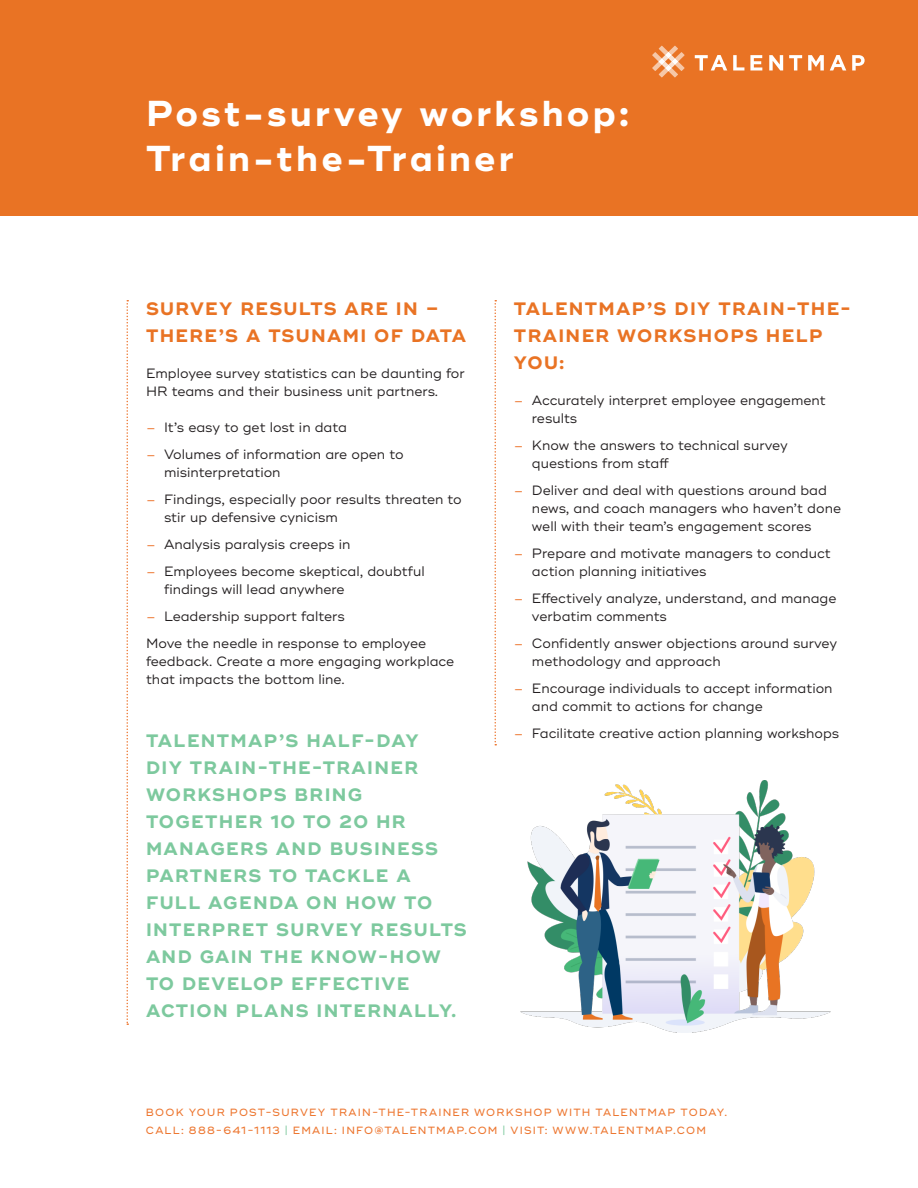
<style>
.page{position:relative;width:918px;height:1188px;background:#fff}
.page>*{position:absolute;margin:0;border:0;box-sizing:border-box;transform-origin:0 0}
.t1{font:700 36px/45px "Ridley Grotesk";letter-spacing:.09em;color:#fff}
.Intro{font:700 18px/27px "Ridley Grotesk";letter-spacing:.075em;color:#7dc99e}
.Intro-2{font:700 18px/27px "Ridley Grotesk";letter-spacing:.075em;color:#e97324}
.Body{font:13.5px/18px "Ridley Grotesk";color:#231f20}
.t2{font:500 10.5px/18px "Ridley Grotesk";letter-spacing:.115em;color:#ed7731}
.s1{color:#ed7731}
.s2{color:#7dc99e}
</style>
<div class="page">
<svg style="left:127px;top:300px;width:1px;height:725px"></svg>
<svg style="left:495px;top:300px;width:1px;height:445px"></svg>
<div style="left:0;top:0;width:918px;height:216px;background:#e97324"></div>
<svg style="left:695px;top:55px;width:32px;height:15px"></svg>
<svg style="left:733px;top:55px;width:11px;height:15px"></svg>
<svg style="left:750px;top:55px;width:12px;height:15px"></svg>
<svg style="left:769px;top:55px;width:14px;height:15px"></svg>
<svg style="left:789px;top:55px;width:13px;height:15px"></svg>
<svg style="left:808px;top:55px;width:16px;height:15px"></svg>
<svg style="left:830px;top:55px;width:16px;height:15px"></svg>
<svg style="left:852px;top:55px;width:13px;height:15px"></svg>
<svg style="left:652px;top:46px;width:33px;height:31px"></svg>
<img style="left:520px;top:781px;width:311px;height:252px">
<p class="t1" style="left:146px;top:92px;width:485px">Post-survey workshop:<br>Train-the-Trainer</p>
<p class="Intro-2" style="left:146px;top:296px;width:322px">SURVEY RESULTS ARE IN –<br>THERE’S A TSUNAMI OF DATA</p>
<p class="Body" style="left:146px;top:365px;width:320px">Employee survey statistics can be daunting for<br>HR teams and their business unit partners.</p>
<p class="Body" style="left:146px;top:419px;width:203px"><span class="s1">–</span> It’s easy to get lost in data</p>
<p class="Body" style="left:164px;top:446px;width:241px;text-indent:-18px"><span class="s1">–</span> Volumes of information are open to misinterpretation</p>
<p class="Body" style="left:164px;top:491px;width:299px;text-indent:-18px"><span class="s1">–</span> Findings, especially poor results threaten to stir up defensive cynicism</p>
<p class="Body" style="left:146px;top:536px;width:206px"><span class="s1">–</span> Analysis paralysis creeps in</p>
<p class="Body" style="left:164px;top:563px;width:262px;text-indent:-18px"><span class="s1">–</span> Employees become skeptical, doubtful findings will lead anywhere</p>
<p class="Body" style="left:146px;top:608px;width:200px"><span class="s1">–</span> Leadership support falters</p>
<p class="Body" style="left:146px;top:635px;width:310px">Move the needle in response to employee feedback. Create a more engaging workplace that impacts the bottom line.</p>
<p class="Intro" style="left:146px;top:728px;width:322px">TALENTMAP’S HALF-DAY<br>DIY TRAIN-THE-TRAINER<br>WORKSHOPS BRING<br>TOGETHER 10 TO 20 HR<br>MANAGERS AND BUSINESS<br>PARTNERS TO TACKLE A<br>FULL AGENDA ON HOW TO<br>INTERPRET SURVEY RESULTS<br>AND GAIN THE KNOW-HOW<br>TO DEVELOP EFFECTIVE<br>ACTION PLANS INTERNALLY.</p>
<p class="Intro-2" style="left:514px;top:296px;width:339px">TALENTMAP’S DIY TRAIN-THE-<br>TRAINER WORKSHOPS HELP<br>YOU:</p>
<p class="Body" style="left:532px;top:392px;width:295px;text-indent:-18px"><span class="s1">–</span> Accurately interpret employee engagement results</p>
<p class="Body" style="left:532px;top:437px;width:257px;text-indent:-18px"><span class="s1">–</span> Know the answers to technical survey questions from staff</p>
<p class="Body" style="left:532px;top:482px;width:311px;text-indent:-18px"><span class="s1">–</span> Deliver and deal with questions around bad news, and coach managers who haven’t done well with their team’s engagement scores</p>
<p class="Body" style="left:532px;top:545px;width:300px;text-indent:-18px"><span class="s1">–</span> Prepare and motivate managers to conduct action planning initiatives</p>
<p class="Body" style="left:532px;top:590px;width:306px;text-indent:-18px"><span class="s1">–</span> Effectively analyze, understand, and manage verbatim comments</p>
<p class="Body" style="left:532px;top:635px;width:307px;text-indent:-18px"><span class="s1">–</span> Confidently answer objections around survey methodology and approach</p>
<p class="Body" style="left:532px;top:680px;width:302px;text-indent:-18px"><span class="s1">–</span> Encourage individuals to accept information and commit to actions for change</p>
<p class="Body" style="left:514px;top:725px;width:327px"><span class="s1">–</span> Facilitate creative action planning workshops</p>
<p class="t2" style="left:146px;top:1104px;width:583px">BOOK YOUR POST-SURVEY TRAIN-THE-TRAINER WORKSHOP WITH TALENTMAP TODAY.<br>CALL: 888-641-1113 <span class="s2">|</span> EMAIL: INFO@TALENTMAP.COM <span class="s2">|</span> VISIT: WWW.TALENTMAP.COM</p>
</div>
